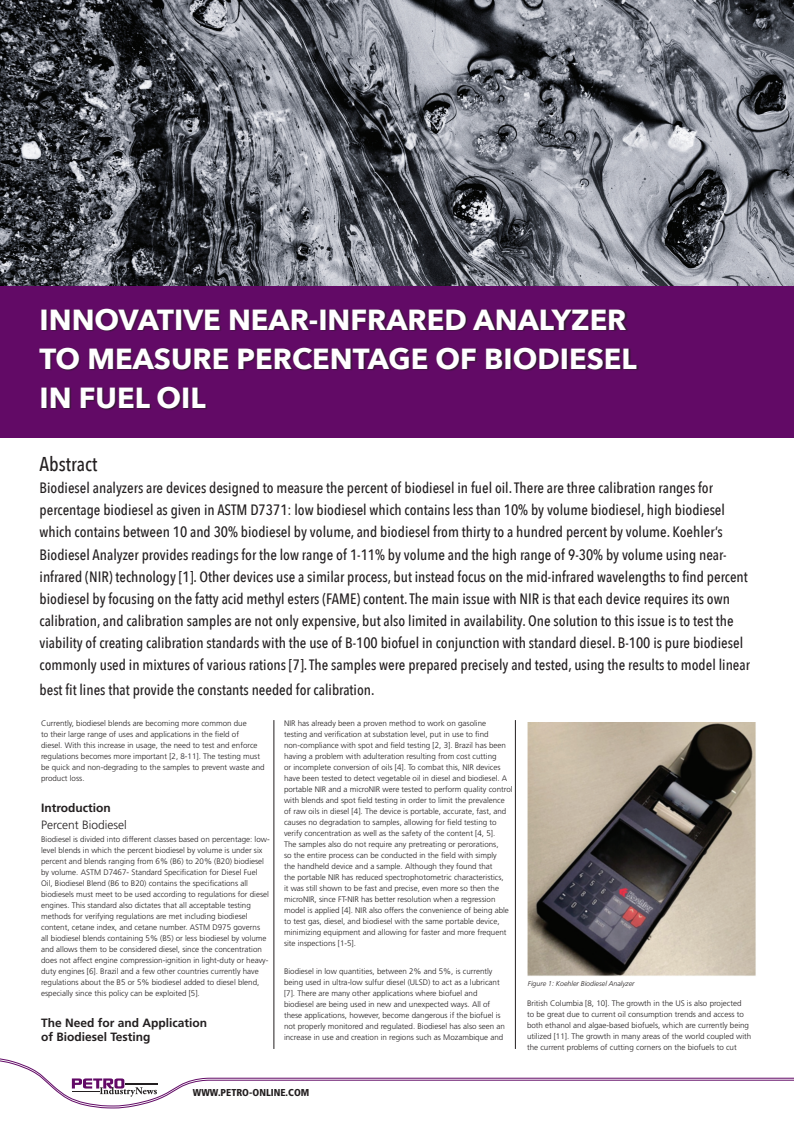
<style>
.page{position:relative;width:794px;height:1134px;background:#fff}
.page>*{position:absolute;margin:0;border:0;box-sizing:border-box;transform-origin:0 0}
.t1{font:700 29px/39px "Avenir Next";color:#fff}
.t2{font:500 20px "Avenir Next Condensed";color:#231f20}
.t3{font:500 15px/22px "Avenir Next Condensed";color:#231f20}
.t4{font:700 12px/14px "Frutiger";color:#231f20}
.t5{font:300 12px "Frutiger";color:#231f20}
.t6{font:900 condensed 10px "Frutiger";color:#231f20}
.t7{font:300 8px/11px "Frutiger";color:#231f20}
.t8{font:italic 300 7px "Frutiger";color:#231f20}
</style>
<div class="page">
<svg style="left:0;top:1058px;width:794px;height:49px"></svg>
<img style="left:0;top:0;width:794px;height:287px">
<hr style="left:515px;top:720px;width:1px;height:329px;background:#231f20">
<div style="left:0;top:287px;width:794px;height:151px;background:#620a66"></div>
<div style="left:39px;top:309px;width:600px;height:102px;background:#231f20;opacity:.75"></div>
<hr style="left:274px;top:720px;width:1px;height:329px;background:#231f20">
<img style="left:527px;top:722px;width:229px;height:254px">
<h1 class="t1" style="left:40px;top:300px;width:599px">INNOVATIVE NEAR-INFRARED ANALYZER<br>TO MEASURE PERCENTAGE OF BIODIESEL<br>IN FUEL OIL</h1>
<h2 class="t2" style="left:40px;top:452px;width:59px">Abstract</h2>
<p class="t3" style="left:40px;top:477px;width:712px">Biodiesel analyzers are devices designed to measure the percent of biodiesel in fuel oil. There are three calibration ranges for percentage biodiesel as given in ASTM D7371: low biodiesel which contains less than 10% by volume biodiesel, high biodiesel which contains between 10 and 30% biodiesel by volume, and biodiesel from thirty to a hundred percent by volume. Koehler’s Biodiesel Analyzer provides readings for the low range of 1-11% by volume and the high range of 9-30% by volume using near&shy;infrared (NIR) technology [1]. Other devices use a similar process, but instead focus on the mid-infrared wavelengths to find percent biodiesel by focusing on the fatty acid methyl esters (FAME) content. The main issue with NIR is that each device requires its own calibration, and calibration samples are not only expensive, but also limited in availability. One solution to this issue is to test the viability of creating calibration standards with the use of B-100 biofuel in conjunction with standard diesel. B-100 is pure biodiesel commonly used in mixtures of various rations [7]. The samples were prepared precisely and tested, using the results to model linear</p>
<h3 class="t3" style="left:40px;top:678px;width:336px">best fit lines that provide the constants needed for calibration.</h3>
<p class="t7" style="left:41px;top:718px;width:225px">Currently, biodiesel blends are becoming more common due<br>to their large range of uses and applications in the field of<br>diesel. With this increase in usage, the need to test and enforce regulations becomes more important [2, 8-11]. The testing must be quick and non-degrading to the samples to prevent waste and product loss.</p>
<h3 class="t4" style="left:41px;top:801px;width:71px">Introduction</h3>
<h3 class="t5" style="left:41px;top:818px;width:87px">Percent Biodiesel</h3>
<p class="t7" style="left:41px;top:834px;width:230px">Biodiesel is divided into different classes based on percentage: low&shy;level blends in which the percent biodiesel by volume is under six percent and blends ranging from 6% (B6) to 20% (B20) biodiesel by volume. ASTM D7467- Standard Specification for Diesel Fuel Oil, Biodiesel Blend (B6 to B20) contains the specifications all biodiesels must meet to be used according to regulations for diesel engines. This standard also dictates that all acceptable testing methods for verifying regulations are met including biodiesel content, cetane index, and cetane number. ASTM D975 governs all biodiesel blends containing 5% (B5) or less biodiesel by volume and allows them to be considered diesel, since the concentration does not affect engine compression-ignition in light-duty or heavy&shy;duty engines [6]. Brazil and a few other countries currently have regulations about the B5 or 5% biodiesel added to diesel blend, especially since this policy can be exploited [5].</p>
<h3 class="t4" style="left:41px;top:1016px;width:168px">The Need for and Application of Biodiesel Testing</h3>
<p class="t7" style="left:284px;top:718px;width:230px">NIR has already been a proven method to work on gasoline<br>testing and verification at substation level, put in use to find non-compliance with spot and field testing [2, 3]. Brazil has been having a problem with adulteration resulting from cost cutting<br>or incomplete conversion of oils [4]. To combat this, NIR devices have been tested to detect vegetable oil in diesel and biodiesel. A portable NIR and a microNIR were tested to perform quality control with blends and spot field testing in order to limit the prevalence of raw oils in diesel [4]. The device is portable, accurate, fast, and causes no degradation to samples, allowing for field testing to verify concentration as well as the safety of the content [4, 5].<br>The samples also do not require any pretreating or perorations,<br>so the entire process can be conducted in the field with simply<br>the handheld device and a sample. Although they found that<br>the portable NIR has reduced spectrophotometric characteristics,<br>it was still shown to be fast and precise, even more so then the microNIR, since FT-NIR has better resolution when a regression model is applied [4]. NIR also offers the convenience of being able to test gas, diesel, and biodiesel with the same portable device, minimizing equipment and allowing for faster and more frequent site inspections [1-5].</p>
<p class="t7" style="left:284px;top:966px;width:222px">Biodiesel in low quantities, between 2% and 5%, is currently being used in ultra-low sulfur diesel (ULSD) to act as a lubricant [7]. There are many other applications where biofuel and biodiesel are being used in new and unexpected ways. All of these applications, however, become dangerous if the biofuel is not properly monitored and regulated. Biodiesel has also seen an increase in use and creation in regions such as Mozambique and</p>
<p class="t6" style="left:193px;top:1086px;width:118px">WWW.PETRO-ONLINE.COM</p>
<p class="t8" style="left:528px;top:979px;width:108px">Figure 1: Koehler Biodiesel Analyzer</p>
<p class="t7" style="left:527px;top:998px;width:226px">British Columbia [8, 10]. The growth in the US is also projected<br>to be great due to current oil consumption trends and access to both ethanol and algae-based biofuels, which are currently being utilized [11]. The growth in many areas of the world coupled with the current problems of cutting corners on the biofuels to cut</p>
</div>
